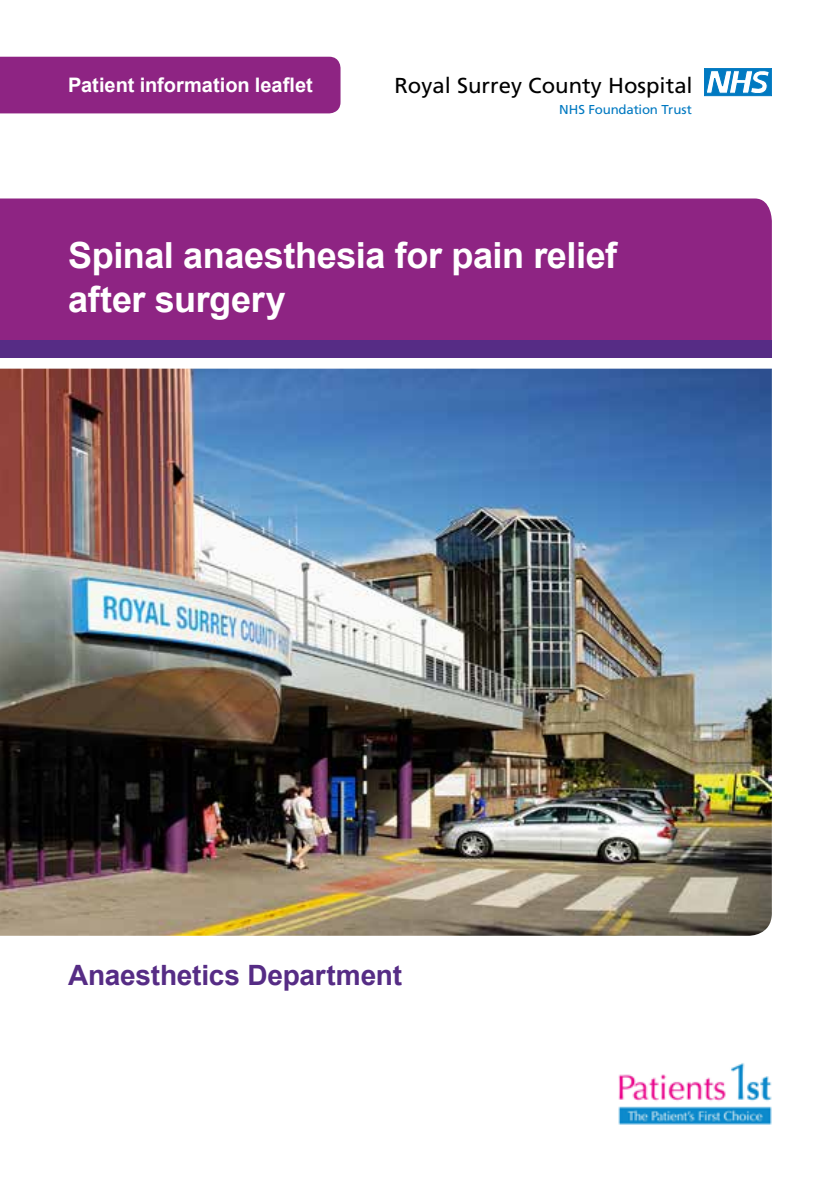
<style>
.page{position:relative;width:840px;height:1191px;background:#fff}
.page>*{position:absolute;margin:0;border:0;box-sizing:border-box;transform-origin:0 0}
.t1{font:700 36px/43.2px "Arial";letter-spacing:-.01em;color:#fff}
.t2{font:700 28px "Arial";letter-spacing:-.01em;color:#562c85}
.t3{font:21.6px "Frutiger";color:#000}
.t4{font:700 20px "Arial";color:#fff}
.t5{font:12.8px "Frutiger";letter-spacing:-.015em;color:#0079c1}
</style>
<div class="page">
<img style="left:618px;top:1063px;width:154px;height:62px">
<div style="left:0;top:57px;width:340px;height:56px;background:#8e2483"></div>
<div style="left:0;top:198px;width:771px;height:142px;background:#8e2483"></div>
<div style="left:0;top:340px;width:771px;height:17px;background:#562c85"></div>
<svg style="left:704px;top:68px;width:67px;height:29px"></svg>
<img style="left:0;top:369px;width:771px;height:566px">
<p class="t4" style="left:68px;top:72px;width:246px">Patient information leaflet</p>
<p class="t3" style="left:394px;top:73px;width:299px">Royal Surrey County Hospital</p>
<p class="t5" style="left:559px;top:102px;width:134px">NHS Foundation Trust</p>
<p class="t1" style="left:68px;top:235px;width:550px">Spinal anaesthesia for pain relief after surgery</p>
<p class="t2" style="left:68px;top:956px;width:335px">Anaesthetics Department</p>
</div>
